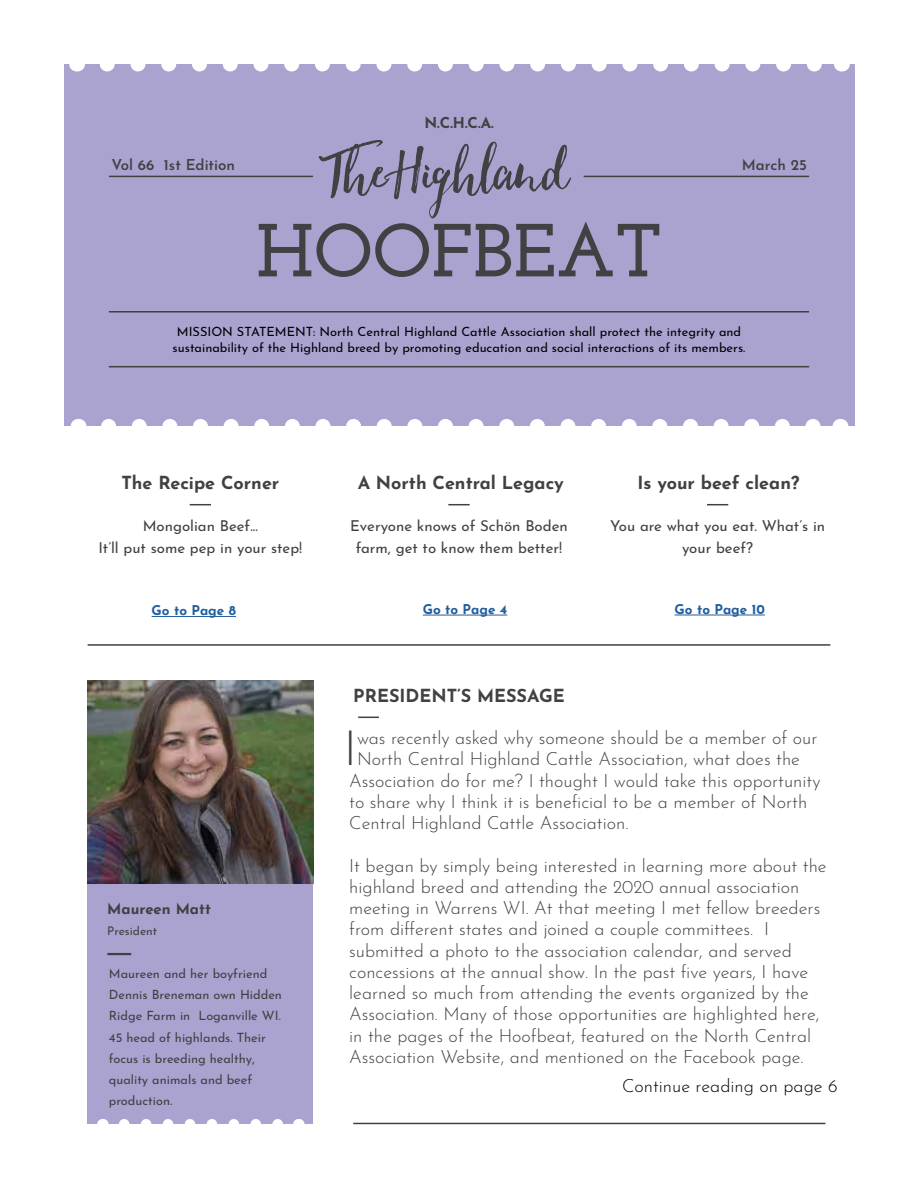
<style>
.page{position:relative;width:918px;height:1188px;background:#fff}
.page>*{position:absolute;margin:0;border:0;box-sizing:border-box;transform-origin:0 0}
.t1{font:75px "Hello Beautiful Alternates";color:#414042}
.t2{font:700 75px "Josefin Slab";color:#414042}
.t3{font:300 48px "Josefin Sans";color:#414042}
.t4{font:300 18px/21.3px "Josefin Sans";color:#414042}
.t5{font:700 18px "Josefin Sans";color:#414042}
.t6{font:300 18px "Josefin Sans";color:#000}
.t7{font:15px/21.3px "Josefin Sans";color:#414042;text-align:center}
.t8{font:600 15px "Josefin Sans";color:#414042}
.t9{font:700 15px "Josefin Sans";color:#414042}
.t10{font:700 13.5px "Josefin Sans";color:#215e9e}
.t11{font:12.75px/16.5px "Josefin Sans";color:#000;text-align:center}
.t12{font:12.75px/21.3px "Josefin Sans";color:#414042}
.t13{font:12px "Josefin Sans";color:#414042}
</style>
<div class="page">
<div style="left:64px;top:64px;width:790px;height:361px;background:#aaa3d0"></div>
<svg style="left:109px;top:419px;width:716px;height:7px"></svg>
<svg style="left:107px;top:64px;width:715px;height:8px"></svg>
<div style="left:88px;top:883px;width:225px;height:241px;background:#aaa3d0"></div>
<svg style="left:124px;top:1119px;width:159px;height:5px"></svg>
<img style="left:88px;top:680px;width:225px;height:203px">
<hr style="left:109px;top:176px;width:204px;height:1px;background:#414042">
<hr style="left:584px;top:176px;width:225px;height:1px;background:#414042">
<hr style="left:109px;top:311px;width:700px;height:2px;background:#414042">
<hr style="left:109px;top:366px;width:700px;height:1px;background:#414042">
<hr style="left:88px;top:644px;width:742px;height:2px;background:#414042">
<hr style="left:353px;top:1123px;width:472px;height:1px;background:#414042">
<hr style="left:107px;top:953px;width:24px;height:2px;background:#414042">
<svg style="left:707px;top:504px;width:21px;height:1px"></svg>
<svg style="left:448px;top:504px;width:22px;height:1px"></svg>
<svg style="left:358px;top:717px;width:21px;height:1px"></svg>
<svg style="left:190px;top:504px;width:21px;height:1px"></svg>
<hr style="left:152px;top:616px;width:84px;height:1px;background:#215e9e">
<hr style="left:423px;top:615px;width:84px;height:1px;background:#215e9e">
<hr style="left:675px;top:615px;width:90px;height:1px;background:#215e9e">
<p class="t9" style="left:425px;top:109px;width:71px">N.C.H.C.A.</p>
<h1 class="t1" style="left:327px;top:137px;width:243px">TheHighland</h1>
<p class="t8" style="left:112px;top:152px;width:125px">Vol 66 1st Edition</p>
<p class="t8" style="left:742px;top:152px;width:67px">March 25</p>
<h1 class="t2" style="left:256px;top:206px;width:407px">HOOFBEAT</h1>
<p class="t11" style="left:173px;top:321px;width:574px">MISSION STATEMENT: North Central Highland Cattle Association shall protect the integrity and sustainability of the Highland breed by promoting education and social interactions of its members.</p>
<p class="t5" style="left:121px;top:467px;width:159px">The Recipe Corner</p>
<p class="t7" style="left:98px;top:514px;width:205px">Mongolian Beef...<br>It’ll put some pep in your step!</p>
<p class="t5" style="left:358px;top:467px;width:208px">A North Central Legacy</p>
<p class="t5" style="left:638px;top:467px;width:163px">Is your beef clean?</p>
<p class="t7" style="left:350px;top:514px;width:219px">Everyone knows of Schön Boden farm, get to know them better!</p>
<p class="t7" style="left:610px;top:514px;width:216px">You are what you eat. What’s in your beef?</p>
<p class="t10" style="left:152px;top:599px;width:86px">Go to Page 8</p>
<p class="t10" style="left:423px;top:597px;width:86px">Go to Page 4</p>
<p class="t10" style="left:675px;top:597px;width:92px">Go to Page 10</p>
<p class="t9" style="left:107px;top:896px;width:105px">Maureen Matt</p>
<p class="t13" style="left:107px;top:921px;width:51px">President</p>
<p class="t12" style="left:109px;top:961px;width:175px">Maureen and her boyfriend<br>Dennis Breneman own Hidden<br>Ridge Farm in Loganville WI.<br>45 head of highlands. Their focus is breeding healthy, quality animals and beef production.</p>
<p class="t5" style="left:353px;top:679px;width:213px">PRESIDENT’S MESSAGE</p>
<h2 class="t3" style="left:344px;top:711px;width:15px">I</h2>
<p class="t4" style="left:357px;top:725px;width:462px">was recently asked why someone should be a member of our</p>
<p class="t4" style="left:357px;top:747px;width:444px">North Central Highland Cattle Association, what does the</p>
<p class="t4" style="left:349px;top:768px;width:473px">Association do for me? I thought I would take this opportunity</p>
<p class="t4" style="left:349px;top:789px;width:459px">to share why I think it is beneficial to be a member of North</p>
<p class="t4" style="left:349px;top:810px;width:281px">Central Highland Cattle Association.</p>
<p class="t4" style="left:349px;top:853px;width:479px">It began by simply being interested in learning more about the highland breed and attending the 2020 annual association meeting in Warrens WI. At that meeting I met fellow breeders from different states and joined a couple committees. I submitted a photo to the association calendar, and served concessions at the annual show. In the past five years, I have learned so much from attending the events organized by the Association. Many of those opportunities are highlighted here, in the pages of the Hoofbeat, featured on the North Central Association Website, and mentioned on the Facebook page.</p>
<p class="t6" style="left:622px;top:1072px;width:217px">Continue reading on page 6</p>
</div>
